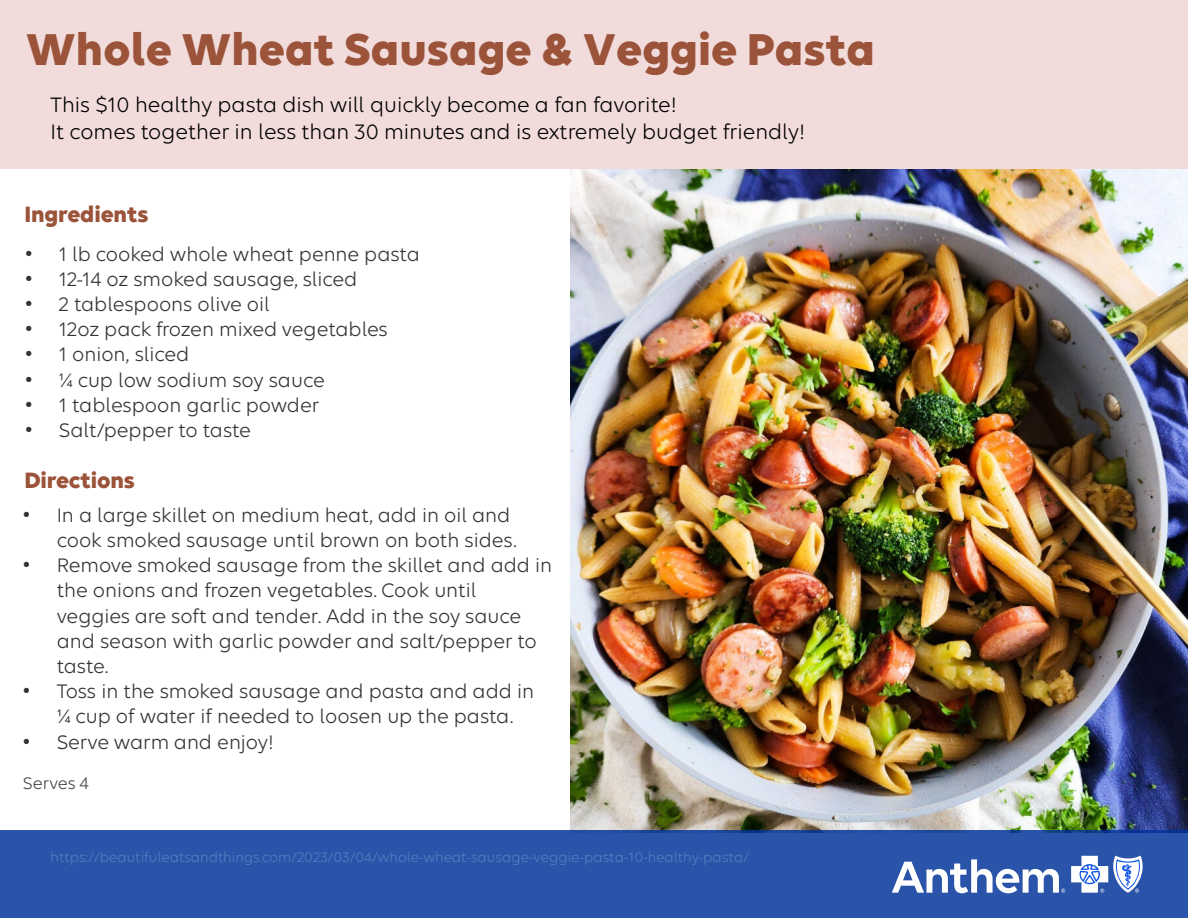
<style>
.page{position:relative;width:1188px;height:918px;background:#fff}
.page>*{position:absolute;margin:0;border:0;box-sizing:border-box;transform-origin:0 0}
.t1{font:700 48px "Elevance Sans";color:#9b533a}
.t2{font:700 24px "Elevance Sans";letter-spacing:-.01em;color:#9b533a}
.t3{font:22.5px/27px "Elevance Sans";color:#000}
.t4{font:21px/25.2px "Elevance Sans";color:#333}
.t5{font:18px "Elevance Sans";letter-spacing:.005em;color:#444}
.t6{font:15px "Elevance Sans";color:#4f81bd}
.s1{font-family:"Arial"}
</style>
<div class="page">
<img style="left:570px;top:169px;width:618px;height:662px">
<div style="left:0;top:0;width:1188px;height:169px;background:#f2dcdb"></div>
<div style="left:0;top:831px;width:1188px;height:87px;background:#2a54a9"></div>
<svg style="left:892px;top:856px;width:251px;height:37px"></svg>
<h2 class="t1" style="left:26px;top:20px;width:851px">Whole Wheat Sausage &amp; Veggie Pasta</h2>
<p class="t3" style="left:51px;top:91px;width:756px">This $10 healthy pasta dish will quickly become a fan favorite!<br>It comes together in less than 30 minutes and is extremely budget friendly!</p>
<p class="t2" style="left:24px;top:200px;width:126px">Ingredients</p>
<p class="t4" style="left:25px;top:241px;width:396px"><span class="s1">•</span> 1 lb cooked whole wheat penne pasta</p>
<p class="t4" style="left:25px;top:266px;width:334px"><span class="s1">•</span> 12-14 oz smoked sausage, sliced</p>
<p class="t4" style="left:25px;top:291px;width:246px"><span class="s1">•</span> 2 tablespoons olive oil</p>
<p class="t4" style="left:25px;top:316px;width:364px"><span class="s1">•</span> 12oz pack frozen mixed vegetables</p>
<p class="t4" style="left:25px;top:341px;width:166px"><span class="s1">•</span> 1 onion, sliced</p>
<p class="t4" style="left:25px;top:367px;width:301px"><span class="s1">•</span> ¼ cup low sodium soy sauce</p>
<p class="t4" style="left:25px;top:392px;width:296px"><span class="s1">•</span> 1 tablespoon garlic powder</p>
<p class="t4" style="left:25px;top:417px;width:227px"><span class="s1">•</span> Salt/pepper to taste</p>
<p class="t2" style="left:24px;top:465px;width:112px">Directions</p>
<p class="t4" style="left:23px;top:502px;width:495px;text-align:right"><span class="s1">•</span> In a large skillet on medium heat, add in oil and cook smoked sausage until brown on both sides.</p>
<p class="t4" style="left:57px;top:552px;width:497px;text-indent:-34px"><span class="s1">•</span> Remove smoked sausage from the skillet and add in the onions and frozen vegetables. Cook until veggies are soft and tender. Add in the soy sauce and season with garlic powder and salt/pepper to taste.</p>
<p class="t4" style="left:57px;top:678px;width:479px;text-indent:-34px"><span class="s1">•</span> Toss in the smoked sausage and pasta and add in ¼ cup of water if needed to loosen up the pasta.</p>
<p class="t4" style="left:23px;top:728px;width:252px"><span class="s1">•</span> Serve warm and enjoy!</p>
<p class="t5" style="left:23px;top:772px;width:68px">Serves 4</p>
<p class="t6" style="left:51px;top:848px;width:700px">https://beautifuleatsandthings.com/2023/03/04/whole-wheat-sausage-veggie-pasta-10-healthy-pasta/</p>
</div>
